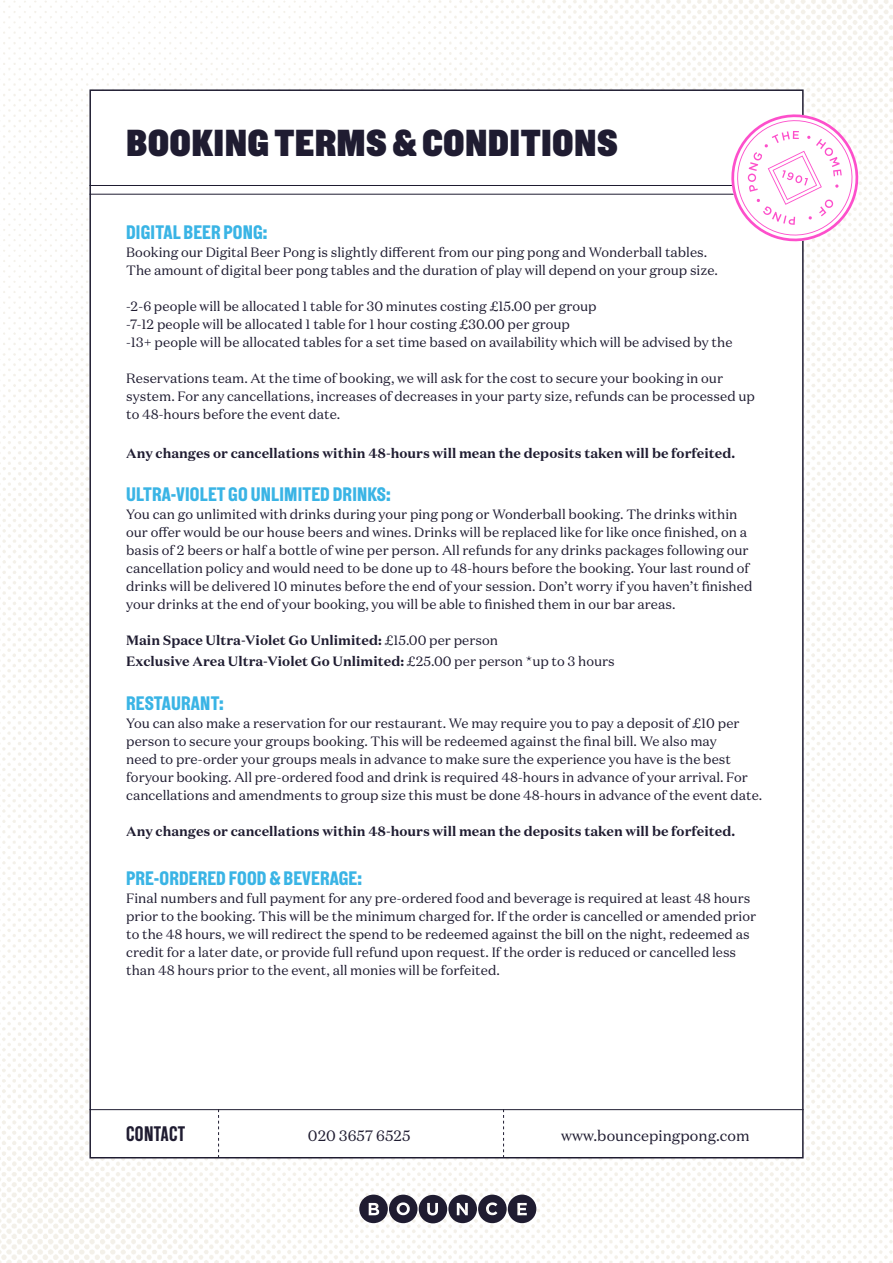
<style>
.page{position:relative;width:893px;height:1263px;background:#fff}
.page>*{position:absolute;margin:0;border:0;box-sizing:border-box;transform-origin:0 0}
.t1{font:37.5px "New Grotesk Square SIX";letter-spacing:.01em;color:#1f1c31}
.t2{font:21px "New Grotesk Square FOUR";letter-spacing:.015em;color:#1f1c31}
.t3{font:19.5px "New Grotesk Square FIVE";letter-spacing:.01em;color:#3ab4e5}
.t4{font:15px "Domaine Text";color:#1f1c31}
.t5{font:13.5px/18px "Domaine Text";color:#1f1c31}
.t6{font:700 13.5px/21px "Domaine Text";color:#1f1c31}
.s1{font-weight:400}
</style>
<div class="page">
<img style="left:0;top:0;width:893px;height:1263px">
<div style="left:89px;top:89px;width:715px;height:1069px;background:#fff;border:2px solid #1f1c31"></div>
<svg style="left:359px;top:1194px;width:177px;height:29px"></svg>
<hr style="left:89px;top:1109px;width:715px;height:1px;background:#1f1c31">
<hr style="left:89px;top:185px;width:715px;height:1px;background:#1f1c31">
<hr style="left:89px;top:194px;width:715px;height:1px;background:#1f1c31">
<svg style="left:723px;top:106px;width:143px;height:143px"></svg>
<svg style="left:218px;top:1110px;width:1px;height:48px"></svg>
<svg style="left:503px;top:1110px;width:1px;height:48px"></svg>
<h1 class="t1" style="left:126px;top:119px;width:493px">BOOKING TERMS &amp; CONDITIONS</h1>
<h3 class="t3" style="left:126px;top:220px;width:143px">DIGITAL BEER PONG:</h3>
<p class="t5" style="left:126px;top:243px;width:593px">Booking our Digital Beer Pong is slightly different from our ping pong and Wonderball tables.<br>The amount of digital beer pong tables and the duration of play will depend on your group size.</p>
<p class="t5" style="left:126px;top:297px;width:608px">-2-6 people will be allocated 1 table for 30 minutes costing £15.00 per group<br>-7-12 people will be allocated 1 table for 1 hour costing £30.00 per group<br>-13+ people will be allocated tables for a set time based on availability which will be advised by the</p>
<p class="t5" style="left:126px;top:369px;width:630px">Reservations team. At the time of booking, we will ask for the cost to secure your booking in our system. For any cancellations, increases of decreases in your party size, refunds can be processed up to 48-hours before the event date.</p>
<p class="t6" style="left:126px;top:442px;width:610px">Any changes or cancellations within 48-hours will mean the deposits taken will be forfeited.</p>
<h3 class="t3" style="left:126px;top:482px;width:266px">ULTRA-VIOLET GO UNLIMITED DRINKS:</h3>
<p class="t5" style="left:126px;top:505px;width:628px">You can go unlimited with drinks during your ping pong or Wonderball booking. The drinks within our offer would be our house beers and wines. Drinks will be replaced like for like once finished, on a basis of 2 beers or half a bottle of wine per person. All refunds for any drinks packages following our cancellation policy and would need to be done up to 48-hours before the booking. Your last round of drinks will be delivered 10 minutes before the end of your session. Don’t worry if you haven’t finished your drinks at the end of your booking, you will be able to finished them in our bar areas.</p>
<p class="t6" style="left:126px;top:630px;width:490px">Main Space Ultra-Violet Go Unlimited: <span class="s1">£15.00 per person<br></span>Exclusive Area Ultra-Violet Go Unlimited: <span class="s1">£25.00 per person *up to 3 hours</span></p>
<h3 class="t3" style="left:126px;top:691px;width:99px">RESTAURANT:</h3>
<p class="t5" style="left:126px;top:714px;width:638px">You can also make a reservation for our restaurant. We may require you to pay a deposit of £10 per person to secure your groups booking. This will be redeemed against the final bill. We also may<br>need to pre-order your groups meals in advance to make sure the experience you have is the best foryour booking. All pre-ordered food and drink is required 48-hours in advance of your arrival. For cancellations and amendments to group size this must be done 48-hours in advance of the event date.</p>
<p class="t6" style="left:126px;top:820px;width:610px">Any changes or cancellations within 48-hours will mean the deposits taken will be forfeited.</p>
<h3 class="t3" style="left:126px;top:866px;width:237px">PRE-ORDERED FOOD &amp; BEVERAGE:</h3>
<p class="t5" style="left:126px;top:889px;width:631px">Final numbers and full payment for any pre-ordered food and beverage is required at least 48 hours prior to the booking. This will be the minimum charged for. If the order is cancelled or amended prior to the 48 hours, we will redirect the spend to be redeemed against the bill on the night, redeemed as credit for a later date, or provide full refund upon request. If the order is reduced or cancelled less than 48 hours prior to the event, all monies will be forfeited.</p>
<h2 class="t2" style="left:126px;top:1121px;width:60px">CONTACT</h2>
<p class="t4" style="left:308px;top:1126px;width:104px">020 3657 6525</p>
<p class="t4" style="left:561px;top:1126px;width:190px">www.bouncepingpong.com</p>
</div>
